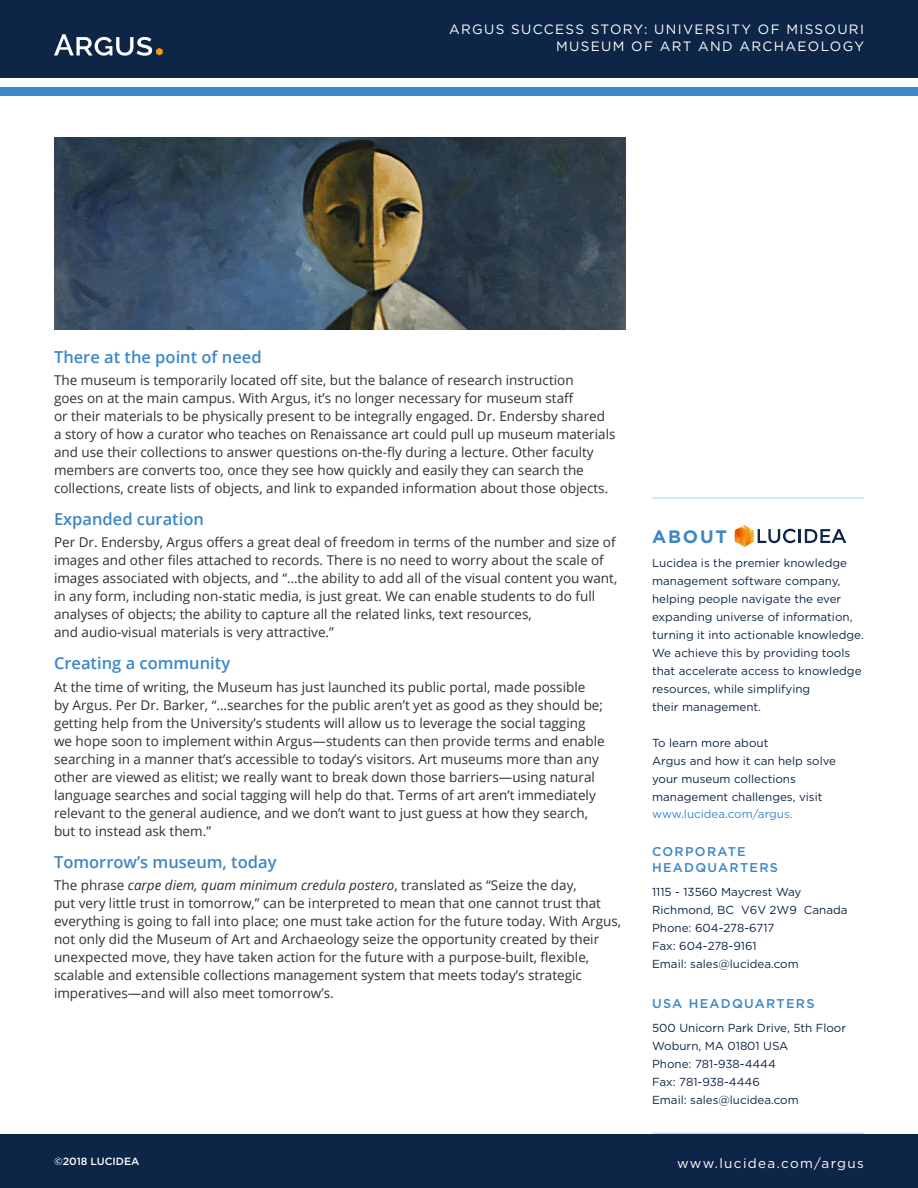
<style>
.page{position:relative;width:918px;height:1188px;background:#fff}
.page>*{position:absolute;margin:0;border:0;box-sizing:border-box;transform-origin:0 0}
.t1{font:700 18px "Gotham";letter-spacing:.1em;color:#3c87c7}
.Section{font:600 16.5px "Open Sans";color:#3c87c7}
.Paragraph_Style_1{font:13.5px/18px "Open Sans";color:#323031}
.t2{font:13.5px/16.2px "Gotham";letter-spacing:.1em;color:#fff;text-align:right}
.t3{font:500 12.75px/16.5px "Gotham";letter-spacing:.1em;color:#3c87c7}
.t4{font:11.7px/18px "Gotham";color:#0d2647}
.t5{font:11.7px "Gotham";color:#3c87c7}
.t6{font:500 10.5px "Gotham";color:#fff}
.s1{font-style:italic}
</style>
<div class="page">
<div style="left:0;top:0;width:918px;height:79px;background:#0d2647"></div>
<div style="left:0;top:87px;width:918px;height:9px;background:#3c87c7"></div>
<svg style="left:54px;top:34px;width:109px;height:22px"></svg>
<svg style="left:735px;top:525px;width:111px;height:22px"></svg>
<hr style="left:652px;top:497px;width:212px;height:2px;background:#c7e1f2">
<hr style="left:652px;top:1132px;width:212px;height:2px;background:#c7e1f2">
<div style="left:0;top:1134px;width:918px;height:54px;background:#0d2647"></div>
<img style="left:54px;top:137px;width:571px;height:192px">
<p class="t2" style="left:449px;top:21px;width:416px">ARGUS SUCCESS STORY: UNIVERSITY OF MISSOURI<br>MUSEUM OF ART AND ARCHAEOLOGY</p>
<p class="Section" style="left:54px;top:345px;width:209px">There at the point of need</p>
<p class="Paragraph_Style_1" style="left:54px;top:371px;width:563px">The museum is temporarily located off site, but the balance of research instruction<br>goes on at the main campus. With Argus, it’s no longer necessary for museum staff<br>or their materials to be physically present to be integrally engaged. Dr. Endersby shared a story of how a curator who teaches on Renaissance art could pull up museum materials and use their collections to answer questions on-the-fly during a lecture. Other faculty members are converts too, once they see how quickly and easily they can search the collections, create lists of objects, and link to expanded information about those objects.</p>
<p class="Section" style="left:54px;top:508px;width:151px">Expanded curation</p>
<p class="Paragraph_Style_1" style="left:54px;top:533px;width:565px">Per Dr. Endersby, Argus offers a great deal of freedom in terms of the number and size of images and other files attached to records. There is no need to worry about the scale of images associated with objects, and “…the ability to add all of the visual content you want, in any form, including non-static media, is just great. We can enable students to do full analyses of objects; the ability to capture all the related links, text resources,<br>and audio-visual materials is very attractive.”</p>
<p class="Section" style="left:54px;top:652px;width:178px">Creating a community</p>
<p class="Paragraph_Style_1" style="left:54px;top:677px;width:552px">At the time of writing, the Museum has just launched its public portal, made possible<br>by Argus. Per Dr. Barker, “…searches for the public aren’t yet as good as they should be; getting help from the University’s students will allow us to leverage the social tagging we hope soon to implement within Argus—students can then provide terms and enable searching in a manner that’s accessible to today’s visitors. Art museums more than any other are viewed as elitist; we really want to break down those barriers—using natural language searches and social tagging will help do that. Terms of art aren’t immediately relevant to the general audience, and we don’t want to just guess at how they search, but to instead ask them.”</p>
<p class="Section" style="left:54px;top:850px;width:224px">Tomorrow’s museum, today</p>
<p class="Paragraph_Style_1" style="left:54px;top:876px;width:569px">The phrase <span class="s1">carpe diem, quam minimum credula postero</span>, translated as “Seize the day,<br>put very little trust in tomorrow,” can be interpreted to mean that one cannot trust that everything is going to fall into place; one must take action for the future today. With Argus, not only did the Museum of Art and Archaeology seize the opportunity created by their unexpected move, they have taken action for the future with a purpose-built, flexible, scalable and extensible collections management system that meets today’s strategic imperatives—and will also meet tomorrow’s.</p>
<p class="t1" style="left:652px;top:525px;width:76px">ABOUT</p>
<p class="t4" style="left:652px;top:554px;width:213px">Lucidea is the premier knowledge management software company, helping people navigate the ever expanding universe of information, turning it into actionable knowledge.<br>We achieve this by providing tools that accelerate access to knowledge resources, while simplifying<br>their management.</p>
<p class="t4" style="left:652px;top:734px;width:186px">To learn more about<br>Argus and how it can help solve your museum collections management challenges, visit</p>
<p class="t5" style="left:652px;top:806px;width:142px">www.lucidea.com/argus.</p>
<p class="t3" style="left:652px;top:843px;width:127px">CORPORATE<br>HEADQUARTERS</p>
<p class="t4" style="left:652px;top:883px;width:151px">1115 - 13560 Maycrest Way</p>
<p class="t4" style="left:652px;top:901px;width:197px">Richmond, BC V6V 2W9 Canada</p>
<p class="t4" style="left:652px;top:919px;width:124px">Phone: 604-278-6717<br>Fax: 604-278-9161</p>
<p class="t4" style="left:652px;top:955px;width:148px">Email: sales@lucidea.com</p>
<p class="t3" style="left:652px;top:995px;width:164px">USA HEADQUARTERS</p>
<p class="t4" style="left:652px;top:1019px;width:196px">500 Unicorn Park Drive, 5th Floor</p>
<p class="t4" style="left:652px;top:1037px;width:138px">Woburn, MA 01801 USA</p>
<p class="t4" style="left:652px;top:1055px;width:125px">Phone: 781-938-4444</p>
<p class="t4" style="left:652px;top:1073px;width:109px">Fax: 781-938-4446</p>
<p class="t4" style="left:652px;top:1091px;width:148px">Email: sales@lucidea.com</p>
<p class="t6" style="left:54px;top:1154px;width:87px">©2018 LUCIDEA</p>
<p class="t2" style="left:677px;top:1154px;width:188px">www.lucidea.com/argus</p>
</div>
